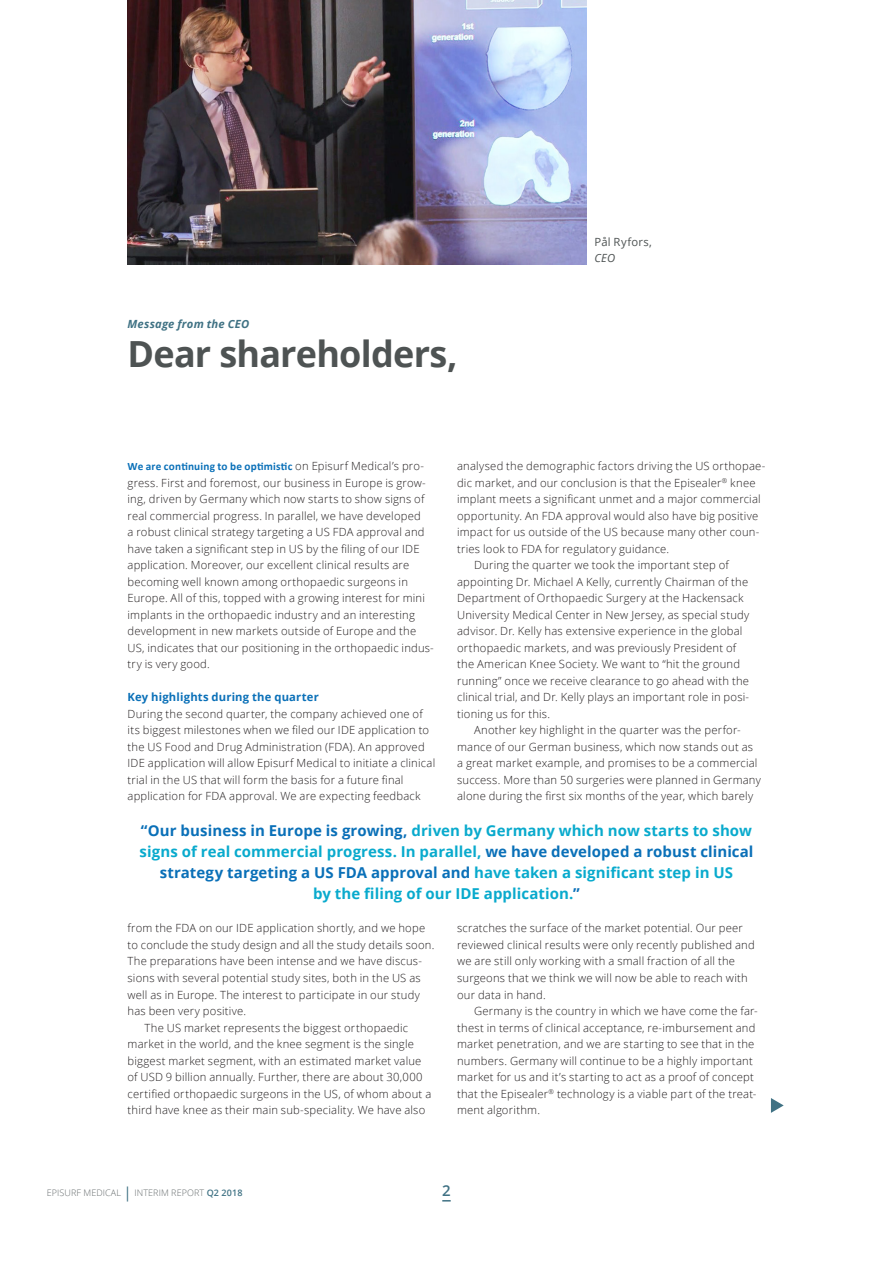
<style>
.page{position:relative;width:893px;height:1263px;background:#fff}
.page>*{position:absolute;margin:0;border:0;box-sizing:border-box;transform-origin:0 0}
.Rubrik_1{font:700 36px "Open Sans";letter-spacing:-.02em;color:#4e5353}
.Citat_bold{font:700 15px/21px "Open Sans";letter-spacing:.005em;color:#09aacd;text-align:center}
.t1{font:600 15px "Open Sans";color:#407284}
.Inbröd{font:300 11.25px/16.5px "Open Sans";letter-spacing:.02em;color:#231f20}
.Bröd_-_kopia{font:300 11.25px/16.5px "Open Sans";letter-spacing:.02em;color:#231f20}
.Mellanrubrik_1{font:700 11.25px "Open Sans";letter-spacing:.015em;color:#0a70b8}
.Mellanrubrik_2{font:italic 700 11.25px "Open Sans";letter-spacing:.015em;color:#407284}
.Mellanrubrik_3{font:11.25px "Open Sans";letter-spacing:.02em;color:#4e5353}
.Mellanrubrik_3-2{font:italic 11.25px "Open Sans";color:#4e5353}
.t2{font:300 9px "Open Sans";letter-spacing:.01em;color:#666c6d}
.s1{font-family:"Calibri";font-weight:700;color:#0a70b8}
.s2{color:#0a70b8}
.s3{font-weight:400;font-size:15px;color:#407284}
.s4{font-weight:600;color:#407284}
</style>
<div class="page">
<svg style="left:771px;top:1098px;width:13px;height:15px"></svg>
<img style="left:128px;top:0;width:458px;height:264px">
<p class="Mellanrubrik_2" style="left:128px;top:315px;width:123px">Message from the CEO</p>
<p class="Rubrik_1" style="left:128px;top:328px;width:332px">Dear shareholders,</p>
<p class="Mellanrubrik_3" style="left:595px;top:234px;width:59px">Pål Ryfors,</p>
<p class="Mellanrubrik_3-2" style="left:595px;top:250px;width:22px">CEO</p>
<p class="Bröd_-_kopia" style="left:128px;top:458px;width:308px"><span class="s1">We are continuing to be optimistic</span> on Episurf Medical’s pro&shy;gress. First and foremost, our business in Europe is grow&shy;ing, driven by Germany which now starts to show signs of real commercial progress. In parallel, we have developed<br>a robust clinical strategy targeting a US FDA approval and have taken a significant step in US by the filing of our IDE application. Moreover, our excellent clinical results are becoming well known among orthopaedic surgeons in Europe. All of this, topped with a growing interest for mini implants in the orthopaedic industry and an interesting development in new markets outside of Europe and the US, indicates that our positioning in the orthopaedic indus&shy;try is very good.</p>
<p class="Mellanrubrik_1" style="left:128px;top:689px;width:193px">Key highlights during the quarter</p>
<p class="Bröd_-_kopia" style="left:128px;top:705px;width:309px">During the second quarter, the company achieved one of its biggest milestones when we filed our IDE application to the US Food and Drug Administration (FDA). An approved IDE application will allow Episurf Medical to initiate a clinical trial in the US that will form the basis for a future final application for FDA approval. We are expecting feedback</p>
<p class="Inbröd" style="left:457px;top:458px;width:310px">analysed the demographic factors driving the US orthopae&shy;dic market, and our conclusion is that the Episealer<sup>®</sup> knee implant meets a significant unmet and a major commercial opportunity. An FDA approval would also have big positive impact for us outside of the US because many other coun&shy;tries look to FDA for regulatory guidance.</p>
<p class="Inbröd" style="left:457px;top:557px;width:294px;text-indent:17px">During the quarter we took the important step of appointing Dr. Michael A Kelly, currently Chairman of the Department of Orthopaedic Surgery at the Hackensack University Medical Center in New Jersey, as special study advisor. Dr. Kelly has extensive experience in the global orthopaedic markets, and was previously President of the American Knee Society. We want to “hit the ground running” once we receive clearance to go ahead with the clinical trial, and Dr. Kelly plays an important role in posi&shy;tioning us for this.</p>
<p class="Inbröd" style="left:457px;top:722px;width:305px;text-indent:17px">Another key highlight in the quarter was the perfor&shy;mance of our German business, which now stands out as a great market example, and promises to be a commercial success. More than 50 surgeries were planned in Germany alone during the first six months of the year, which barely</p>
<p class="Citat_bold" style="left:139px;top:819px;width:615px"><span class="s2">“Our business in Europe is growing,</span> driven by Germany which now starts to show signs of real commercial progress. In parallel, <span class="s2">we have developed a robust clinical strategy targeting a US FDA approval and</span> have taken a significant step in US<br>by the filing of our IDE application.<span class="s2">”</span></p>
<p class="Bröd_-_kopia" style="left:128px;top:920px;width:308px">from the FDA on our IDE application shortly, and we hope to conclude the study design and all the study details soon.<br>The preparations have been intense and we have discus&shy;sions with several potential study sites, both in the US as well as in Europe. The interest to participate in our study has been very positive.</p>
<p class="Inbröd" style="left:128px;top:1019px;width:305px;text-indent:17px">The US market represents the biggest orthopaedic market in the world, and the knee segment is the single biggest market segment, with an estimated market value of USD 9 billion annually. Further, there are about 30,000 certified orthopaedic surgeons in the US, of whom about a third have knee as their main sub-speciality. We have also</p>
<p class="Inbröd" style="left:457px;top:920px;width:299px">scratches the surface of the market potential. Our peer reviewed clinical results were only recently published and we are still only working with a small fraction of all the surgeons that we think we will now be able to reach with our data in hand.</p>
<p class="Inbröd" style="left:457px;top:1002px;width:302px;text-indent:17px">Germany is the country in which we have come the far&shy;thest in terms of clinical acceptance, re-imbursement and market penetration, and we are starting to see that in the numbers. Germany will continue to be a highly important market for us and it’s starting to act as a proof of concept that the Episealer<sup>®</sup> technology is a viable part of the treat&shy;ment algorithm.</p>
<p class="t2" style="left:47px;top:1186px;width:197px">EPISURF MEDICAL <span class="s3">|</span> INTERIM REPORT <span class="s4">Q2 2018</span></p>
<h2 class="t1" style="left:442px;top:1180px;width:10px">2</h2>
</div>
